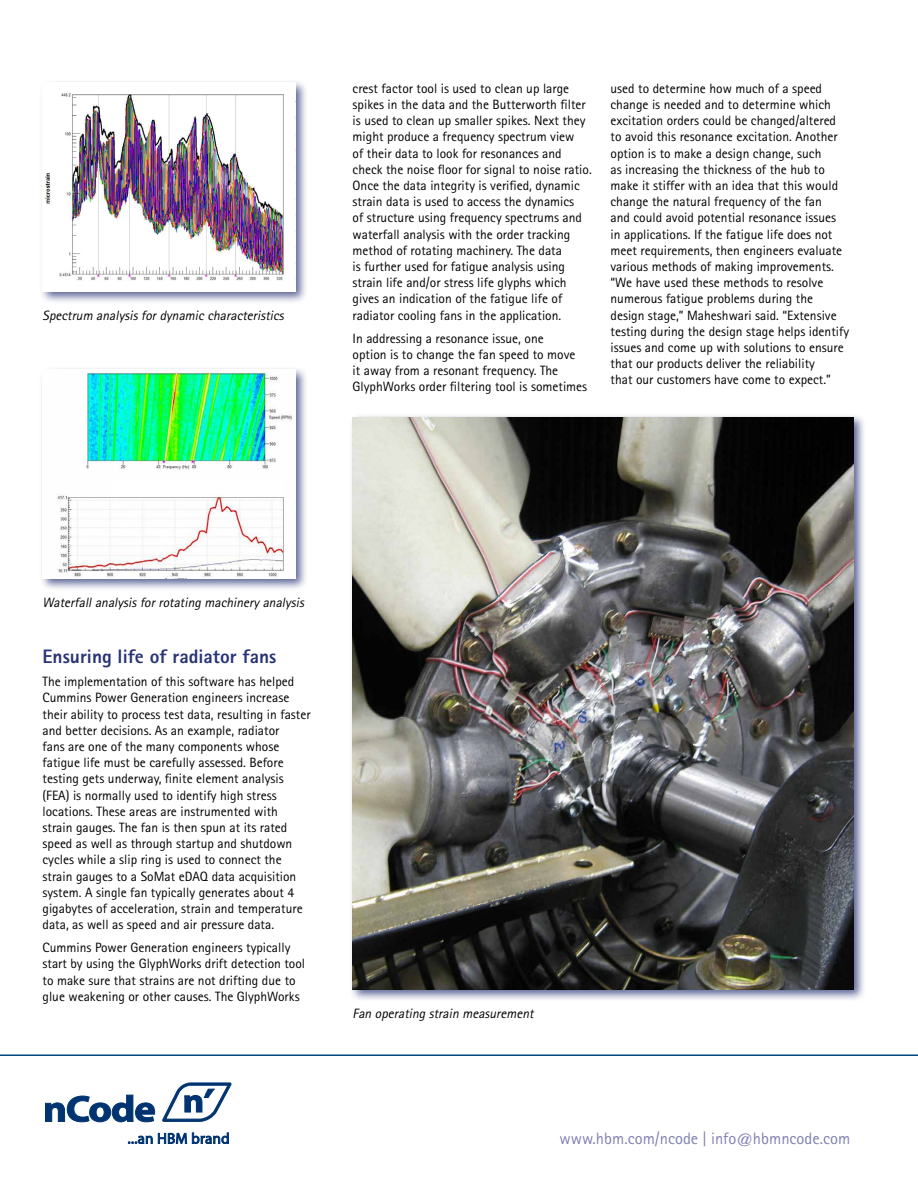
<style>
.page{position:relative;width:918px;height:1188px;background:#fff}
.page>*{position:absolute;margin:0;border:0;box-sizing:border-box;transform-origin:0 0}
.t1{font:700 expanded 19.5px "HBM Rotis Sans Serif";color:#283475}
.t2{font:16.5px "HBM Rotis Sans Serif";color:#8080b3}
.t3{font:13.5px/16.2px "HBM Rotis Sans Serif";color:#000}
.t4{font:italic 13.5px "HBM Rotis Sans Serif";color:#000}
</style>
<div class="page">
<hr style="left:0;top:1054px;width:918px;height:2px;background:#00467f">
<svg style="left:45px;top:1095px;width:110px;height:27px"></svg>
<svg style="left:162px;top:1083px;width:69px;height:39px"></svg>
<svg style="left:128px;top:1132px;width:101px;height:12px"></svg>
<div style="left:349px;top:413px;width:517px;height:589px;background:#283475;opacity:.75"></div>
<img style="left:353px;top:417px;width:500px;height:572px">
<div style="left:39px;top:79px;width:269px;height:225px;background:#283475;opacity:.75"></div>
<img style="left:43px;top:83px;width:252px;height:208px">
<div style="left:39px;top:366px;width:269px;height:225px;background:#283475;opacity:.75"></div>
<img style="left:43px;top:370px;width:252px;height:208px">
<div style="left:109px;top:482px;width:176px;height:12px;background:#fff"></div>
<p class="t4" style="left:43px;top:308px;width:246px">Spectrum analysisfordynamic characteristics</p>
<p class="t3" style="left:353px;top:80px;width:241px">crest factor tool is used to clean up large spikes in the data and the Butterworth filter is used to clean up smaller spikes. Next they might produce a frequency spectrum view<br>of their data to look for resonances and check the noise floor for signal to noise ratio.<br>Once the data integrity is verified, dynamic strain data is used to access the dynamics<br>of structure using frequency spectrums and waterfall analysis with the order tracking method of rotating machinery. The data<br>is further used for fatigue analysis using strain life and/or stress life glyphs which gives an indication of the fatigue life of radiator cooling fans in the application.</p>
<p class="t3" style="left:353px;top:330px;width:236px">In addressing a resonance issue, one<br>option is to change the fan speed to move<br>it away from a resonant frequency. The GlyphWorks order filtering tool is sometimes</p>
<p class="t3" style="left:611px;top:80px;width:240px">used to determine how much of a speed change is needed and to determine which excitation orders could be changed/altered to avoid this resonance excitation. Another option is to make a design change, such<br>as increasing the thickness of the hub to make it stiffer with an idea that this would change the natural frequency of the fan<br>and could avoid potential resonance issues in applications. If the fatigue life does not meet requirements, then engineers evaluate various methods of making improvements. “We have used these methods to resolve numerous fatigue problems during the design stage,” Maheshwari said. “Extensive testing during the design stage helps identify issues and come up with solutions to ensure that our products deliver the reliability<br>that our customers have come to expect.”</p>
<p class="t4" style="left:43px;top:594px;width:266px">Waterfallanalysisforrotating machinery analysis</p>
<h1 class="t1" style="left:43px;top:644px;width:235px">Ensuring life of radiator fans</h1>
<p class="t3" style="left:43px;top:674px;width:270px">The implementation of this software has helped Cummins Power Generation engineers increase their ability to process test data, resulting in faster and better decisions. As an example, radiator<br>fans are one of the many components whose fatigue life must be carefully assessed. Before testing gets underway, finite element analysis (FEA) is normally used to identify high stress locations. These areas are instrumented with strain gauges. The fan is then spun at its rated speed as well as through startup and shutdown cycles while a slip ring is used to connect the strain gauges to a SoMat eDAQ data acquisition system. A single fan typically generates about 4 gigabytes of acceleration, strain and temperature data, as well as speed and air pressure data.</p>
<p class="t3" style="left:43px;top:939px;width:264px">Cummins Power Generation engineers typically start by using the GlyphWorks drift detection tool to make sure that strains are not drifting due to glue weakening or other causes. The GlyphWorks</p>
<p class="t4" style="left:353px;top:1006px;width:185px">Fan operating strain measurement</p>
<p class="t2" style="left:560px;top:1128px;width:292px">www.hbm.com/ncode | info@hbmncode.com</p>
</div>
